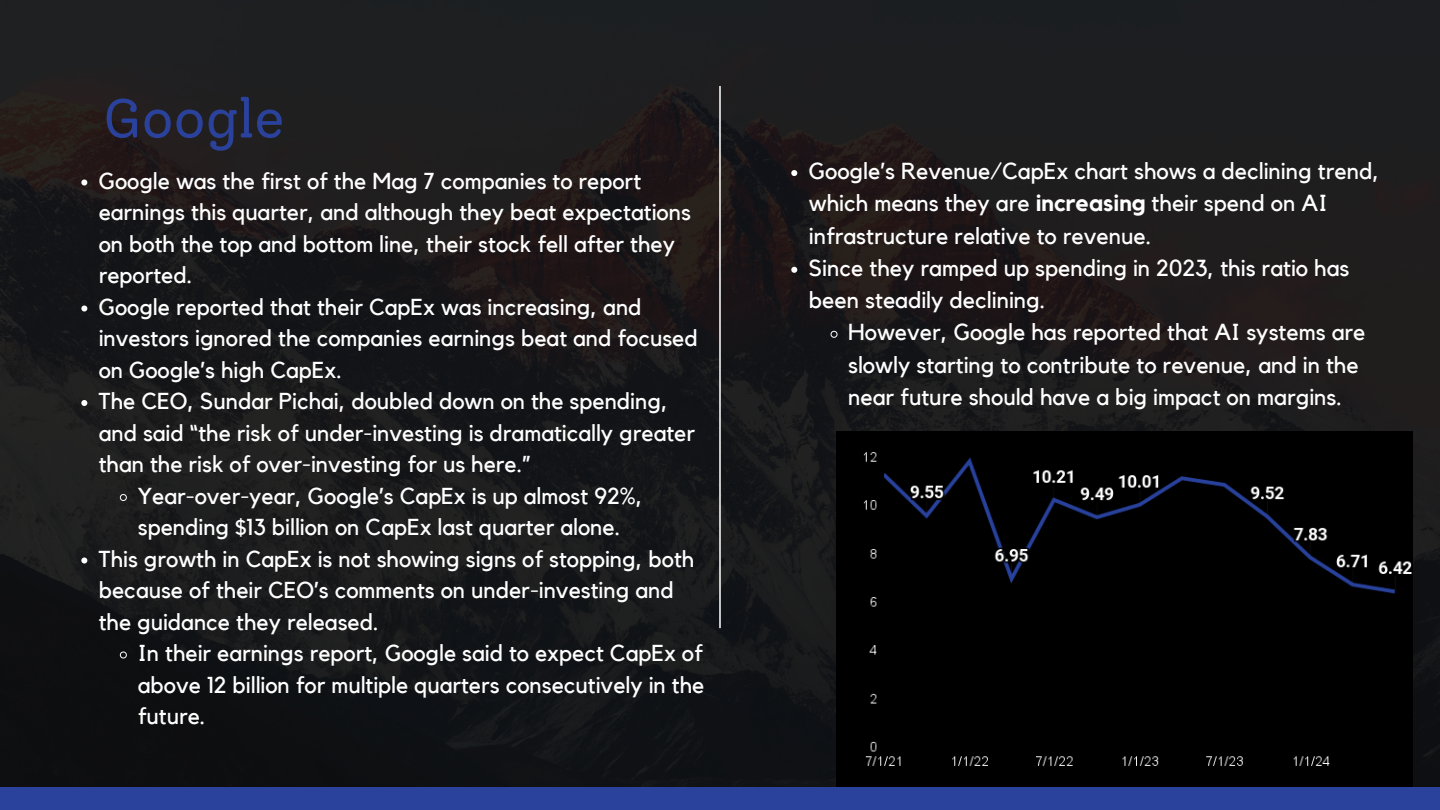
<style>
.page{position:relative;width:1440px;height:810px;background:#fff}
.page>*{position:absolute;margin:0;border:0;box-sizing:border-box;transform-origin:0 0}
.t1{font:55px "Solway";color:#2a429b}
.t2{font:23.1px/32.2px "Kollektif";color:#fff}
.t3{font:23px/31.5px "Kollektif";color:#fff}
.s1{font-weight:700}
</style>
<div class="page">
<img style="left:0;top:0;width:1440px;height:787px">
<div style="left:0;top:787px;width:1440px;height:23px;background:#2a429b"></div>
<hr style="left:719px;top:86px;width:2px;height:542px;background:#fff">
<div style="left:837px;top:431px;width:575px;height:356px;background:#000"></div>
<svg style="left:81px;top:180px;width:6px;height:6px"></svg>
<svg style="left:81px;top:306px;width:6px;height:6px"></svg>
<svg style="left:81px;top:400px;width:6px;height:6px"></svg>
<svg style="left:119px;top:494px;width:8px;height:7px"></svg>
<svg style="left:81px;top:558px;width:6px;height:6px"></svg>
<svg style="left:119px;top:651px;width:8px;height:8px"></svg>
<svg style="left:791px;top:170px;width:6px;height:6px"></svg>
<svg style="left:791px;top:267px;width:6px;height:6px"></svg>
<svg style="left:830px;top:330px;width:8px;height:8px"></svg>
<h1 class="t1" style="left:103px;top:85px;width:183px">Google</h1>
<p class="t3" style="left:99px;top:166px;width:594px">Google was the first of the Mag 7 companies to report earnings this quarter, and although they beat expectations on both the top and bottom line, their stock fell after they reported.</p>
<p class="t3" style="left:99px;top:292px;width:601px">Google reported that their CapEx was increasing, and investors ignored the companies earnings beat and focused on Google’s high CapEx.</p>
<p class="t3" style="left:99px;top:386px;width:598px">The CEO, Sundar Pichai, doubled down on the spending, and said “the risk of under-investing is dramatically greater than the risk of over-investing for us here.”</p>
<p class="t3" style="left:138px;top:481px;width:506px">Year-over-year, Google’s CapEx is up almost 92%, spending $13 billion on CapEx last quarter alone.</p>
<p class="t3" style="left:99px;top:544px;width:597px">This growth in CapEx is not showing signs of stopping, both because of their CEO’s comments on under-investing and the guidance they released.</p>
<p class="t3" style="left:138px;top:638px;width:568px;text-align:justify">In their earnings report, Google said to expect CapEx of above 12 billion for multiple quarters consecutively in the future.</p>
<p class="t2" style="left:809px;top:156px;width:572px">Google’s Revenue/CapEx chart shows a declining trend, which means they are <span class="s1">increasing</span> their spend on AI infrastructure relative to revenue.</p>
<p class="t2" style="left:809px;top:253px;width:542px">Since they ramped up spending in 2023, this ratio has been steadily declining.</p>
<p class="t2" style="left:848px;top:317px;width:519px">However, Google has reported that AI systems are slowly starting to contribute to revenue, and in the near future should have a big impact on margins.</p>
</div>
